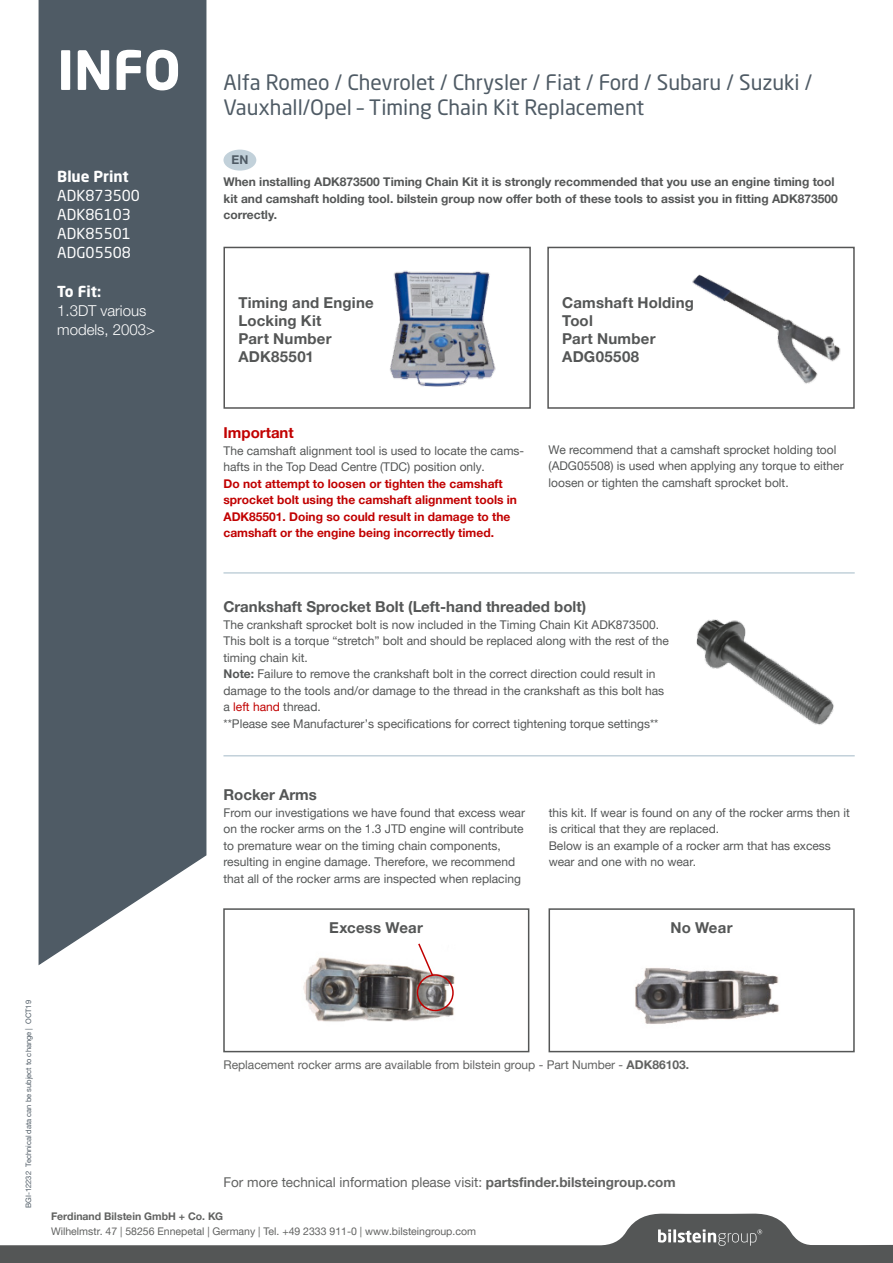
<style>
.page{position:relative;width:893px;height:1263px;background:#fff}
.page>*{position:absolute;margin:0;border:0;box-sizing:border-box;transform-origin:0 0}
.t1{font:700 53.55px "Neo Sans Pro";color:#fff}
.t2{font:21px/25.2px "Neo Sans Pro";color:#4f5b65}
.t3{font:700 15px/18px "Helvetica Neue World 75";letter-spacing:.01em;color:#545656}
.t4{font:15px/19.2px "Neo Sans Pro";color:#fff}
.t5{font:15px/19.2px "Helvetica Neue World 45 Lt";color:#fff}
.t6{font:700 15px "Neo Sans Pro";color:#fff}
.t7{font:700 15px "Helvetica Neue World 75";color:#c10000}
.t8{font:13.5px "Helvetica Neue World 55 Roman";color:#616261}
.t9{font:700 12.15px "Helvetica Neue World 75";color:#4f5b65}
.t10{font:12px/16.5px "Helvetica Neue World 55 Roman";color:#545656}
.t11{font:700 12px/16.5px "Helvetica Neue World 75";color:#545656}
.t12{font:700 12px/16.5px "Helvetica Neue World 75";color:#c10000}
.t13{font:12px "Helvetica Neue World 55 Roman";color:#616261}
.t14{font:10.5px "Helvetica Neue World 55 Roman";color:#616261}
.t15{font:700 10.5px "Helvetica Neue World 75";color:#616261}
.t16{font:7.5px "Helvetica Neue World 55 Roman";color:#4f5b65}
.s1{font-family:"Helvetica Neue World 75";font-weight:700}
.s2{color:#c10000}
</style>
<div class="page">
<div style="left:38px;top:0;width:169px;height:966px;background:#4f5b65"></div>
<svg style="left:0;top:1213px;width:893px;height:50px"></svg>
<div style="left:223px;top:150px;width:33px;height:21px;background:#c2d1da;border-radius:50%"></div>
<img style="left:390px;top:270px;width:106px;height:117px">
<div style="left:223px;top:247px;width:308px;height:162px;border:2px solid #555656"></div>
<img style="left:692px;top:274px;width:149px;height:110px">
<div style="left:547px;top:247px;width:308px;height:162px;border:2px solid #555656"></div>
<img style="left:696px;top:619px;width:138px;height:106px">
<hr style="left:223px;top:572px;width:632px;height:2px;background:#c2d1da">
<hr style="left:223px;top:755px;width:632px;height:1px;background:#c2d1da">
<img style="left:635px;top:968px;width:144px;height:56px">
<div style="left:549px;top:908px;width:306px;height:144px;border:2px solid #545656"></div>
<img style="left:303px;top:957px;width:152px;height:65px">
<div style="left:223px;top:908px;width:306px;height:144px;border:2px solid #545656"></div>
<div style="left:417px;top:974px;width:37px;height:37px;border:2px solid #c10000;border-radius:50%"></div>
<svg style="left:417px;top:943px;width:17px;height:34px"></svg>
<h1 class="t1" style="left:57px;top:36px;width:125px">INFO</h1>
<p class="t6" style="left:57px;top:166px;width:73px">Blue Print</p>
<p class="t4" style="left:57px;top:185px;width:84px">ADK873500<br>ADK86103<br>ADK85501<br>ADG05508</p>
<p class="t6" style="left:57px;top:282px;width:45px">To Fit:</p>
<p class="t5" style="left:57px;top:301px;width:99px">1.3DT various models, 2003&gt;</p>
<h2 class="t2" style="left:223px;top:69px;width:590px">Alfa Romeo / Chevrolet / Chrysler / Fiat / Ford / Subaru / Suzuki /<br>Vauxhall/Opel – Timing Chain Kit Replacement</h2>
<p class="t9" style="left:232px;top:153px;width:18px">EN</p>
<p class="t11" style="left:223px;top:174px;width:616px">When installing ADK873500 Timing Chain Kit it is strongly recommended that you use an engine timing tool kit and camshaft holding tool. bilstein group now offer both of these tools to assist you in fitting ADK873500 correctly.</p>
<p class="t3" style="left:238px;top:294px;width:137px">Timing and Engine<br>Locking Kit<br>Part Number<br>ADK85501</p>
<p class="t3" style="left:562px;top:294px;width:133px">Camshaft Holding<br>Tool<br>Part Number<br>ADG05508</p>
<p class="t7" style="left:223px;top:424px;width:72px">Important</p>
<p class="t10" style="left:223px;top:442px;width:302px">The camshaft alignment tool is used to locate the cams&shy;hafts in the Top Dead Centre (TDC) position only.</p>
<p class="t12" style="left:223px;top:475px;width:295px">Do not attempt to loosen or tighten the camshaft sprocket bolt using the camshaft alignment tools in ADK85501. Doing so could result in damage to the camshaft or the engine being incorrectly timed.</p>
<p class="t10" style="left:549px;top:441px;width:297px">We recommend that a camshaft sprocket holding tool (ADG05508) is used when applying any torque to either loosen or tighten the camshaft sprocket bolt.</p>
<p class="t3" style="left:223px;top:598px;width:364px">Crankshaft Sprocket Bolt (Left-hand threaded bolt)</p>
<p class="t10" style="left:223px;top:616px;width:447px">The crankshaft sprocket bolt is now included in the Timing Chain Kit ADK873500.<br>This bolt is a torque “stretch” bolt and should be replaced along with the rest of the timing chain kit.<br><span class="s1">Note:</span> Failure to remove the crankshaft bolt in the correct direction could result in damage to the tools and/or damage to the thread in the crankshaft as this bolt has a <span class="s2">left hand</span> thread.<br>**Please see Manufacturer’s specifications for correct tightening torque settings**</p>
<p class="t3" style="left:223px;top:786px;width:95px">Rocker Arms</p>
<p class="t10" style="left:223px;top:804px;width:303px">From our investigations we have found that excess wear on the rocker arms on the 1.3 JTD engine will contribute to premature wear on the timing chain components, resulting in engine damage. Therefore, we recommend that all of the rocker arms are inspected when replacing</p>
<p class="t10" style="left:549px;top:804px;width:303px">this kit. If wear is found on any of the rocker arms then it is critical that they are replaced.<br>Below is an example of a rocker arm that has excess wear and one with no wear.</p>
<p class="t3" style="left:329px;top:919px;width:95px">Excess Wear</p>
<p class="t3" style="left:670px;top:919px;width:64px">No Wear</p>
<p class="t16" style="left:24px;top:1208px;width:209px;rotate:-90deg">BGI-12232 Technical data can be subject to change | OCT19</p>
<p class="t13" style="left:223px;top:1058px;width:467px">Replacement rocker arms are available from bilstein group - Part Number - <span class="s1">ADK86103.</span></p>
<p class="t8" style="left:223px;top:1175px;width:454px">For more technical information please visit: <span class="s1">partsfinder.bilsteingroup.com</span></p>
<p class="t15" style="left:51px;top:1210px;width:174px">Ferdinand Bilstein GmbH + Co. KG</p>
<p class="t14" style="left:51px;top:1225px;width:426px">Wilhelmstr. 47 | 58256 Ennepetal | Germany | Tel. +49 2333 911-0 | www.bilsteingroup.com</p>
</div>
